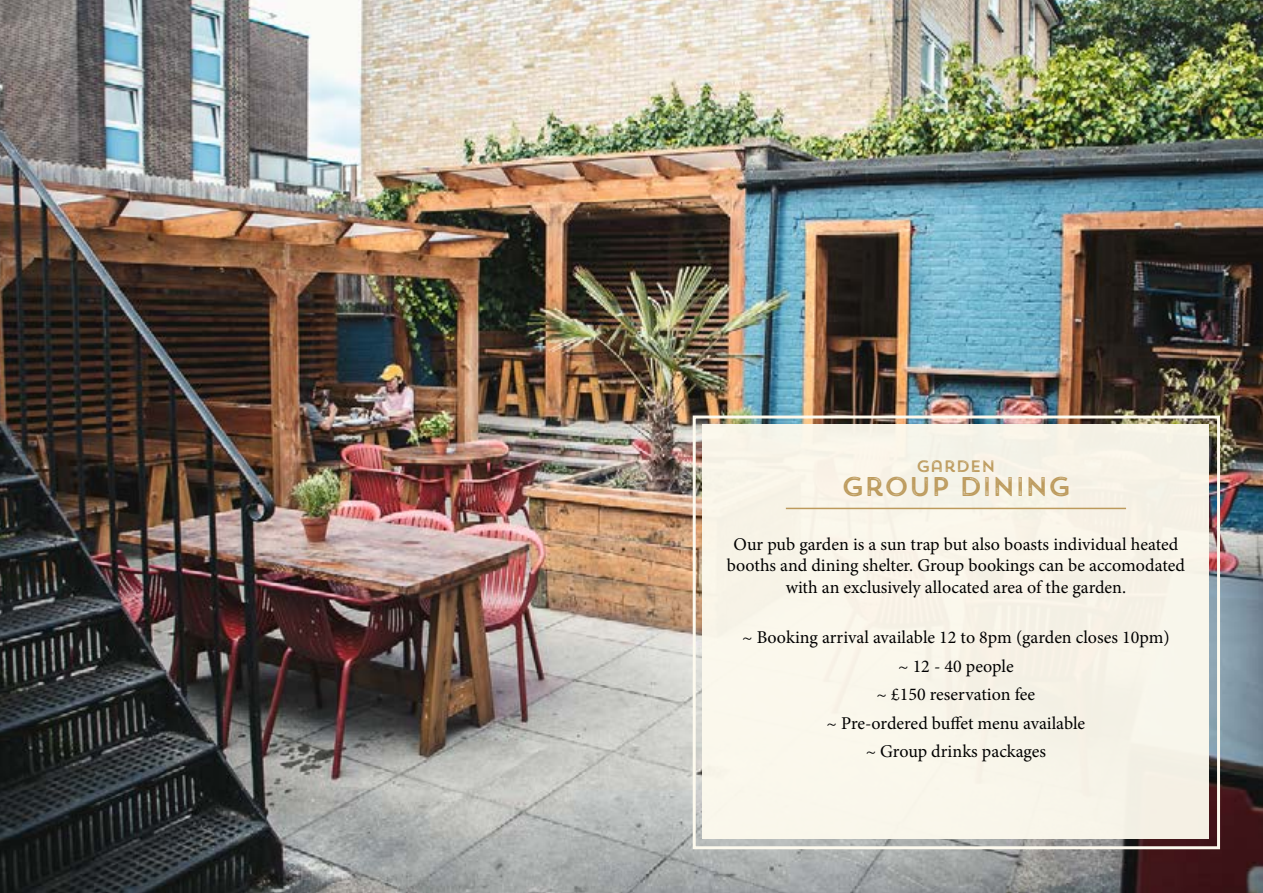
<style>
.page{position:relative;width:1263px;height:893px;background:#fff}
.page>*{position:absolute;margin:0;border:0;box-sizing:border-box;transform-origin:0 0}
.t1{font:27px "Trend Rh Sans One";letter-spacing:-.04em;color:#bc9a5c}
.t2{font:18px/28.5px "Minion Pro";color:#000;text-align:center}
.t3{font:16.5px "Trend Rh Sans One";letter-spacing:-.04em;color:#bc9a5c}
</style>
<div class="page">
<img style="left:0;top:0;width:1263px;height:893px">
<div style="left:703px;top:425px;width:506px;height:414px;background:#fdfaee"></div>
<hr style="left:786px;top:508px;width:340px;height:1px;background:#bc9a5c">
<div style="left:693px;top:415px;width:527px;height:434px;border:3px solid #fdfaee"></div>
<p class="t3" style="left:916px;top:455px;width:81px">GARDEN</p>
<h1 class="t1" style="left:841px;top:469px;width:232px">GROUP DINING</h1>
<p class="t2" style="left:727px;top:533px;width:460px;line-height:21.6px">Our pub garden is a sun trap but also boasts individual heated booths and dining shelter. Group bookings can be accomodated with an exclusively allocated area of the garden.</p>
<p class="t2" style="left:742px;top:623px;width:429px">~ Booking arrival available 12 to 8pm (garden closes 10pm) ~ 12 - 40 people<br>~ £150 reservation fee<br>~ Pre-ordered buffet menu available<br>~ Group drinks packages</p>
</div>
